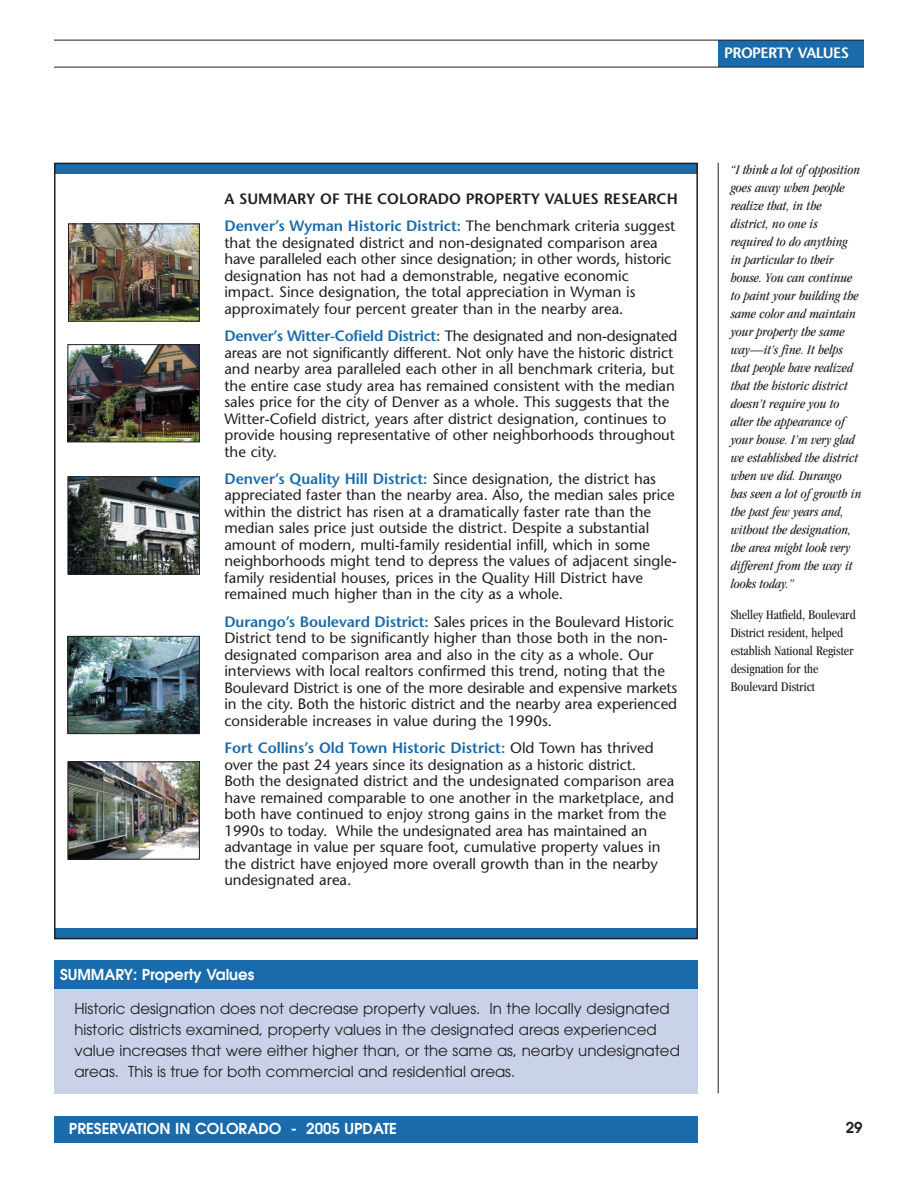
<style>
.page{position:relative;width:918px;height:1188px;background:#fff}
.page>*{position:absolute;margin:0;border:0;box-sizing:border-box;transform-origin:0 0}
.t1{font:15px/16.5px "Stone Sans";color:#231f20}
.t2{font:15px/21px "Avant Garde";color:#231f20}
.t3{font:600 15px/27.3px "Stone Sans";color:#231f20}
.t4{font:600 15px "Avant Garde";color:#fff}
.t5{font:600 15px "Stone Sans";letter-spacing:-.04em;color:#fff}
.t6{font:600 15px "Avant Garde";color:#231f20}
.t7{font:italic condensed 13.5px/18px "Garamond";color:#231f20}
.t8{font:condensed 13.5px/18px "Garamond";color:#231f20}
.s1{color:#196bac}
.s2{font-weight:400}
.s3{font-weight:600;color:#196bac}
</style>
<div class="page">
<div style="left:54px;top:1116px;width:644px;height:27px;background:#196bac"></div>
<div style="left:718px;top:40px;width:146px;height:27px;background:#196bac"></div>
<hr style="left:54px;top:40px;width:810px;height:1px;background:#231f20">
<hr style="left:54px;top:67px;width:810px;height:1px;background:#231f20">
<hr style="left:718px;top:163px;width:1px;height:930px;background:#231f20">
<div style="left:54px;top:961px;width:644px;height:28px;background:#196bac"></div>
<div style="left:54px;top:989px;width:644px;height:105px;background:#c9d2e8"></div>
<div style="left:54px;top:163px;width:644px;height:11px;background:#196bac"></div>
<div style="left:54px;top:928px;width:642px;height:11px;background:#196bac"></div>
<img style="left:70px;top:346px;width:128px;height:94px">
<div style="left:68px;top:344px;width:132px;height:98px;border:1px solid #231f20"></div>
<img style="left:70px;top:478px;width:128px;height:94px">
<div style="left:68px;top:476px;width:132px;height:98px;border:1px solid #231f20"></div>
<img style="left:70px;top:638px;width:128px;height:94px">
<div style="left:68px;top:636px;width:132px;height:98px;border:1px solid #231f20"></div>
<img style="left:70px;top:763px;width:128px;height:95px">
<div style="left:68px;top:761px;width:132px;height:99px;border:1px solid #231f20"></div>
<img style="left:70px;top:226px;width:128px;height:94px">
<div style="left:68px;top:224px;width:132px;height:98px;border:1px solid #231f20"></div>
<p class="t3" style="left:224px;top:187px;width:455px">A SUMMARY OF THE COLORADO PROPERTY VALUES RESEARCH<br><span class="s1">Denver’s Wyman Historic District:</span> <span class="s2">The benchmark criteria suggest</span></p>
<p class="t1" style="left:224px;top:236px;width:449px">that the designated district and non-designated comparison area have paralleled each other since designation; in other words, historic designation has not had a demonstrable, negative economic impact. Since designation, the total appreciation in Wyman is approximately four percent greater than in the nearby area.</p>
<p class="t1" style="left:224px;top:329px;width:454px"><span class="s3">Denver’s Witter-Cofield District:</span> The designated and non-designated areas are not significantly different. Not only have the historic district and nearby area paralleled each other in all benchmark criteria, but the entire case study area has remained consistent with the median sales price for the city of Denver as a whole. This suggests that the Witter-Cofield district, years after district designation, continues to provide housing representative of other neighborhoods throughout the city.</p>
<p class="t1" style="left:224px;top:472px;width:454px"><span class="s3">Denver’s Quality Hill District:</span> Since designation, the district has appreciated faster than the nearby area. Also, the median sales price within the district has risen at a dramatically faster rate than the median sales price just outside the district. Despite a substantial amount of modern, multi-family residential infill, which in some neighborhoods might tend to depress the values of adjacent single&shy;family residential houses, prices in the Quality Hill District have remained much higher than in the city as a whole.</p>
<p class="t1" style="left:224px;top:615px;width:454px"><span class="s3">Durango’s Boulevard District:</span> Sales prices in the Boulevard Historic District tend to be significantly higher than those both in the non&shy;designated comparison area and also in the city as a whole. Our interviews with local realtors confirmed this trend, noting that the Boulevard District is one of the more desirable and expensive markets in the city. Both the historic district and the nearby area experienced considerable increases in value during the 1990s.</p>
<p class="t1" style="left:224px;top:741px;width:451px"><span class="s3">Fort Collins’s Old Town Historic District:</span> Old Town has thrived over the past 24 years since its designation as a historic district.<br>Both the designated district and the undesignated comparison area have remained comparable to one another in the marketplace, and both have continued to enjoy strong gains in the market from the 1990s to today. While the undesignated area has maintained an advantage in value per square foot, cumulative property values in the district have enjoyed more overall growth than in the nearby undesignated area.</p>
<p class="t4" style="left:60px;top:969px;width:196px">SUMMARY: Property Values</p>
<p class="t2" style="left:74px;top:999px;width:607px">Historic designation does not decrease property values. In the locally designated historic districts examined, property values in the designated areas experienced value increases that were either higher than, or the same as, nearby undesignated areas. This is true for both commercial and residential areas.</p>
<p class="t4" style="left:69px;top:1123px;width:330px">PRESERVATION IN COLORADO - 2005 UPDATE</p>
<p class="t5" style="left:724px;top:47px;width:126px">PROPERTY VALUES</p>
<p class="t7" style="left:731px;top:161px;width:132px">“I think a lot of opposition goes away when people realize that, in the district, no one is required to do anything in particular to their house. You can continue to paint your building the same color and maintain your property the same way—it’s fine. It helps that people have realized that the historic district doesn’t require you to alter the appearance of your house. I’m very glad we established the district when we did. Durango has seen a lot of growth in the past few years and, without the designation, the area might look very different from the way it looks today.”</p>
<p class="t8" style="left:731px;top:607px;width:127px">Shelley Hatfield, Boulevard<br>District resident, helped establish National Register designation for the<br>Boulevard District</p>
<p class="t6" style="left:846px;top:1122px;width:18px">29</p>
</div>
